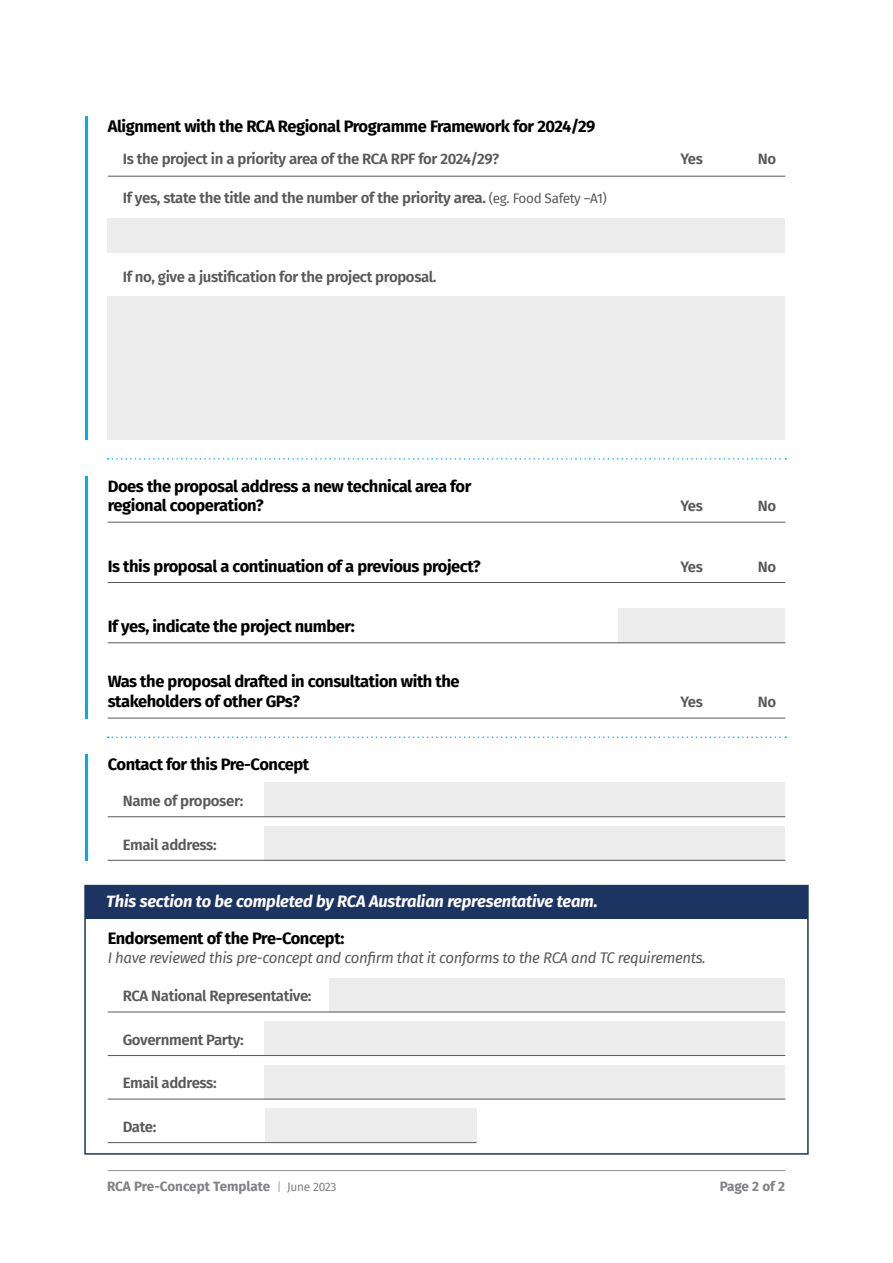
<style>
.page{position:relative;width:893px;height:1263px;background:#fff}
.page>*{position:absolute;margin:0;border:0;box-sizing:border-box;transform-origin:0 0}
.t1{font:700 16.5px/19.8px "Fira Sans";letter-spacing:-.025em;color:#000}
.t2{font:italic 700 16.5px "Fira Sans";letter-spacing:-.01em;color:#fff}
.t3{font:600 15px "Fira Sans";letter-spacing:-.025em;color:#58595b}
.t4{font:italic 15px "Fira Sans";letter-spacing:-.025em;color:#58595b}
.t5{font:700 13.5px "Fira Sans";letter-spacing:-.005em;color:#808285}
.s1{font-weight:400;font-size:13.5px}
.s2{font-weight:300;font-size:12px}
.s3{font-weight:400;font-size:12px}
</style>
<div class="page">
<div style="left:330px;top:978px;width:455px;height:34px;background:#ededee"></div>
<div style="left:619px;top:609px;width:166px;height:34px;background:#ededee"></div>
<hr style="left:108px;top:176px;width:677px;height:1px;background:#58595b">
<hr style="left:108px;top:522px;width:677px;height:1px;background:#58595b">
<hr style="left:108px;top:582px;width:677px;height:1px;background:#58595b">
<hr style="left:108px;top:718px;width:677px;height:1px;background:#58595b">
<hr style="left:108px;top:642px;width:677px;height:1px;background:#58595b">
<div style="left:108px;top:218px;width:677px;height:34px;background:#ededee"></div>
<div style="left:265px;top:782px;width:520px;height:35px;background:#ededee"></div>
<div style="left:265px;top:826px;width:520px;height:35px;background:#ededee"></div>
<div style="left:265px;top:1021px;width:520px;height:35px;background:#ededee"></div>
<div style="left:265px;top:1065px;width:520px;height:34px;background:#ededee"></div>
<div style="left:265px;top:1108px;width:212px;height:35px;background:#ededee"></div>
<div style="left:108px;top:296px;width:677px;height:144px;background:#ededee"></div>
<hr style="left:108px;top:816px;width:677px;height:1px;background:#58595b">
<hr style="left:108px;top:1011px;width:677px;height:1px;background:#58595b">
<hr style="left:108px;top:860px;width:677px;height:1px;background:#58595b">
<hr style="left:108px;top:1055px;width:677px;height:1px;background:#58595b">
<hr style="left:108px;top:1099px;width:677px;height:1px;background:#58595b">
<hr style="left:108px;top:1142px;width:369px;height:1px;background:#58595b">
<svg style="left:108px;top:458px;width:678px;height:2px"></svg>
<svg style="left:108px;top:736px;width:678px;height:2px"></svg>
<hr style="left:108px;top:1170px;width:677px;height:1px;background:#939598">
<div style="left:85px;top:885px;width:723px;height:34px;background:#1c3461"></div>
<hr style="left:85px;top:117px;width:3px;height:323px;background:#00aeef">
<hr style="left:85px;top:476px;width:3px;height:242px;background:#00aeef">
<hr style="left:85px;top:754px;width:3px;height:107px;background:#00aeef">
<p class="t1" style="left:108px;top:115px;width:489px">Alignment with the RCA Regional Programme Framework for 2024/29</p>
<p class="t3" style="left:123px;top:146px;width:378px">Is the project in a priority area of the RCA RPF for 2024/29?</p>
<p class="t3" style="left:123px;top:186px;width:486px">If yes, state the title and the number of the priority area. <span class="s1">(eg. Food Safety –A1)</span></p>
<p class="t3" style="left:123px;top:264px;width:315px">If no, give a justification for the project proposal.</p>
<p class="t3" style="left:680px;top:146px;width:24px">Yes</p>
<p class="t3" style="left:758px;top:146px;width:20px">No</p>
<p class="t1" style="left:108px;top:475px;width:365px">Does the proposal address a new technical area for regional cooperation?</p>
<p class="t1" style="left:108px;top:555px;width:375px">Is this proposal a continuation of a previous project?</p>
<p class="t1" style="left:108px;top:615px;width:249px">If yes, indicate the project number:</p>
<p class="t1" style="left:108px;top:671px;width:354px">Was the proposal drafted in consultation with the stakeholders of other GPs?</p>
<p class="t1" style="left:108px;top:753px;width:203px">Contact for this Pre-Concept</p>
<p class="t3" style="left:123px;top:788px;width:122px">Name of proposer:</p>
<p class="t3" style="left:123px;top:832px;width:95px">Email address:</p>
<p class="t2" style="left:106px;top:887px;width:493px">This section to be completed by RCA Australian representative team.</p>
<p class="t3" style="left:680px;top:494px;width:24px">Yes</p>
<p class="t3" style="left:680px;top:554px;width:24px">Yes</p>
<p class="t3" style="left:680px;top:690px;width:24px">Yes</p>
<p class="t1" style="left:108px;top:927px;width:238px">Endorsement of the Pre-Concept:</p>
<p class="t4" style="left:108px;top:947px;width:600px">I have reviewed this pre-concept and confirm that it conforms to the RCA and TC requirements.</p>
<p class="t3" style="left:123px;top:984px;width:190px">RCA National Representative:</p>
<p class="t3" style="left:123px;top:1027px;width:123px">Government Party:</p>
<p class="t3" style="left:123px;top:1071px;width:95px">Email address:</p>
<p class="t3" style="left:123px;top:1114px;width:35px">Date:</p>
<p class="t3" style="left:758px;top:494px;width:20px">No</p>
<p class="t3" style="left:758px;top:554px;width:20px">No</p>
<p class="t3" style="left:758px;top:690px;width:20px">No</p>
<p class="t5" style="left:107px;top:1174px;width:231px">RCA Pre-Concept Template <span class="s2">|</span> <span class="s3">June 2023</span></p>
<p class="t5" style="left:720px;top:1174px;width:67px">Page 2 of 2</p>
</div>
